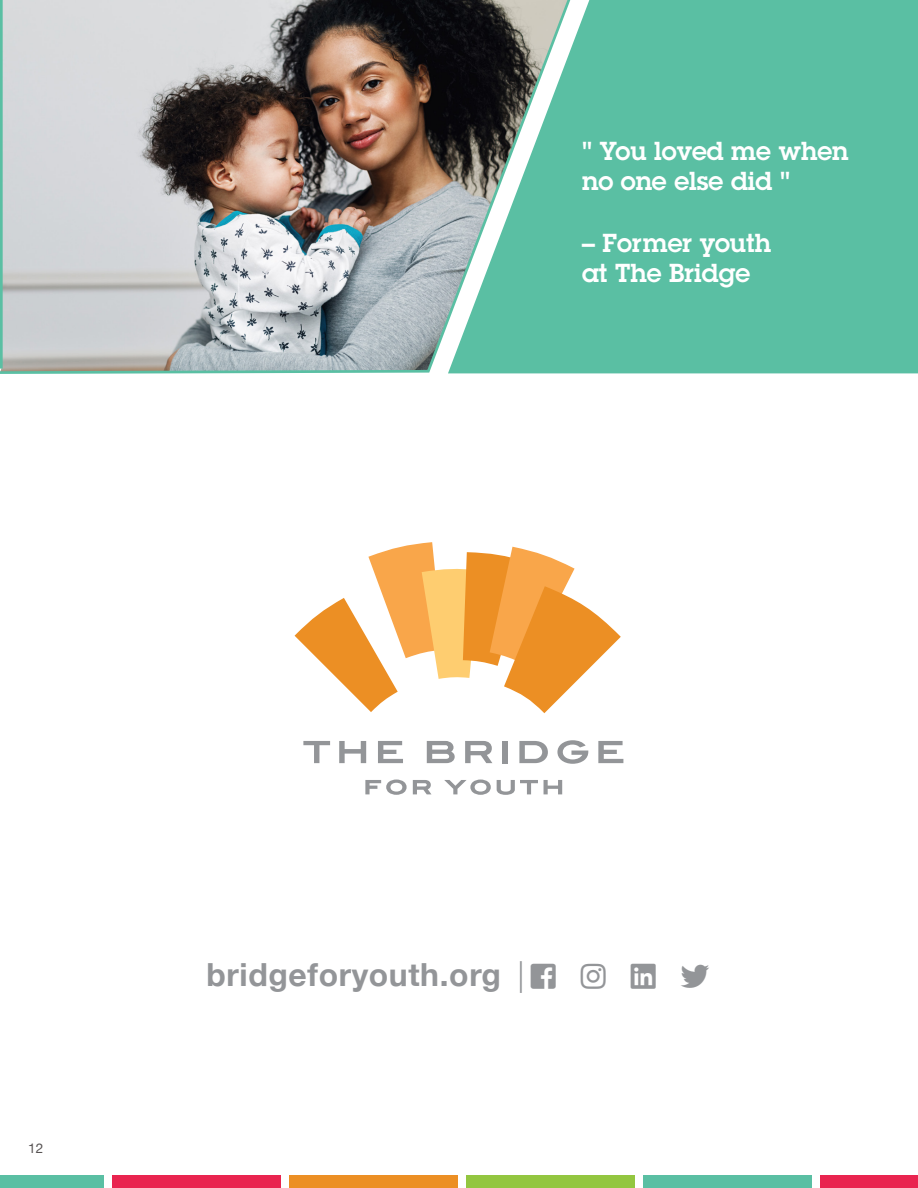
<style>
.page{position:relative;width:918px;height:1188px;background:#fff}
.page>*{position:absolute;margin:0;border:0;box-sizing:border-box;transform-origin:0 0}
.t1{font:700 31.8px "Helvetica Neue";letter-spacing:.02em;color:#939598}
.t2{font:28.65px "Font Awesome 5 Brands";color:#939598}
.h3{font:600 25.5px/30.6px "Lubalin Graph Std";color:#fff}
.t3{font:13.5px "Helvetica Neue";color:#575353}
.s1{font-weight:300}
</style>
<div class="page">
<div style="left:112px;top:1175px;width:169px;height:13px;background:#e9244f"></div>
<div style="left:0;top:1175px;width:104px;height:13px;background:#5abfa3"></div>
<div style="left:289px;top:1175px;width:169px;height:13px;background:#ec8f24"></div>
<div style="left:467px;top:1175px;width:168px;height:13px;background:#93c640"></div>
<div style="left:644px;top:1175px;width:168px;height:13px;background:#5abfa3"></div>
<div style="left:821px;top:1175px;width:97px;height:13px;background:#e9244f"></div>
<svg style="left:295px;top:542px;width:326px;height:171px"></svg>
<svg style="left:303px;top:741px;width:27px;height:22px"></svg>
<svg style="left:339px;top:741px;width:27px;height:22px"></svg>
<svg style="left:378px;top:741px;width:25px;height:22px"></svg>
<svg style="left:427px;top:741px;width:28px;height:22px"></svg>
<svg style="left:465px;top:741px;width:27px;height:22px"></svg>
<div style="left:502px;top:741px;width:6px;height:22px;background:#939598"></div>
<svg style="left:519px;top:741px;width:29px;height:22px"></svg>
<svg style="left:557px;top:740px;width:31px;height:24px"></svg>
<svg style="left:598px;top:741px;width:25px;height:22px"></svg>
<svg style="left:365px;top:780px;width:42px;height:15px"></svg>
<svg style="left:413px;top:780px;width:18px;height:14px"></svg>
<svg style="left:444px;top:780px;width:47px;height:15px"></svg>
<svg style="left:497px;top:780px;width:41px;height:15px"></svg>
<svg style="left:544px;top:780px;width:18px;height:14px"></svg>
<img style="left:0;top:0;width:582px;height:374px">
<svg style="left:448px;top:0;width:470px;height:373px;background:#5fb69e"></svg>
<p class="h3" style="left:582px;top:135px;width:268px">" You loved me when no one else did "</p>
<p class="h3" style="left:582px;top:227px;width:191px">– Former youth at The Bridge</p>
<p class="t3" style="left:28px;top:1139px;width:17px">12</p>
<p class="t1" style="left:207px;top:949px;width:351px">bridgeforyouth.org <span class="s1">|</span> □□▲❑◆</p>
<p class="t2" style="left:581px;top:962px;width:27px">■▲▼</p>
</div>
